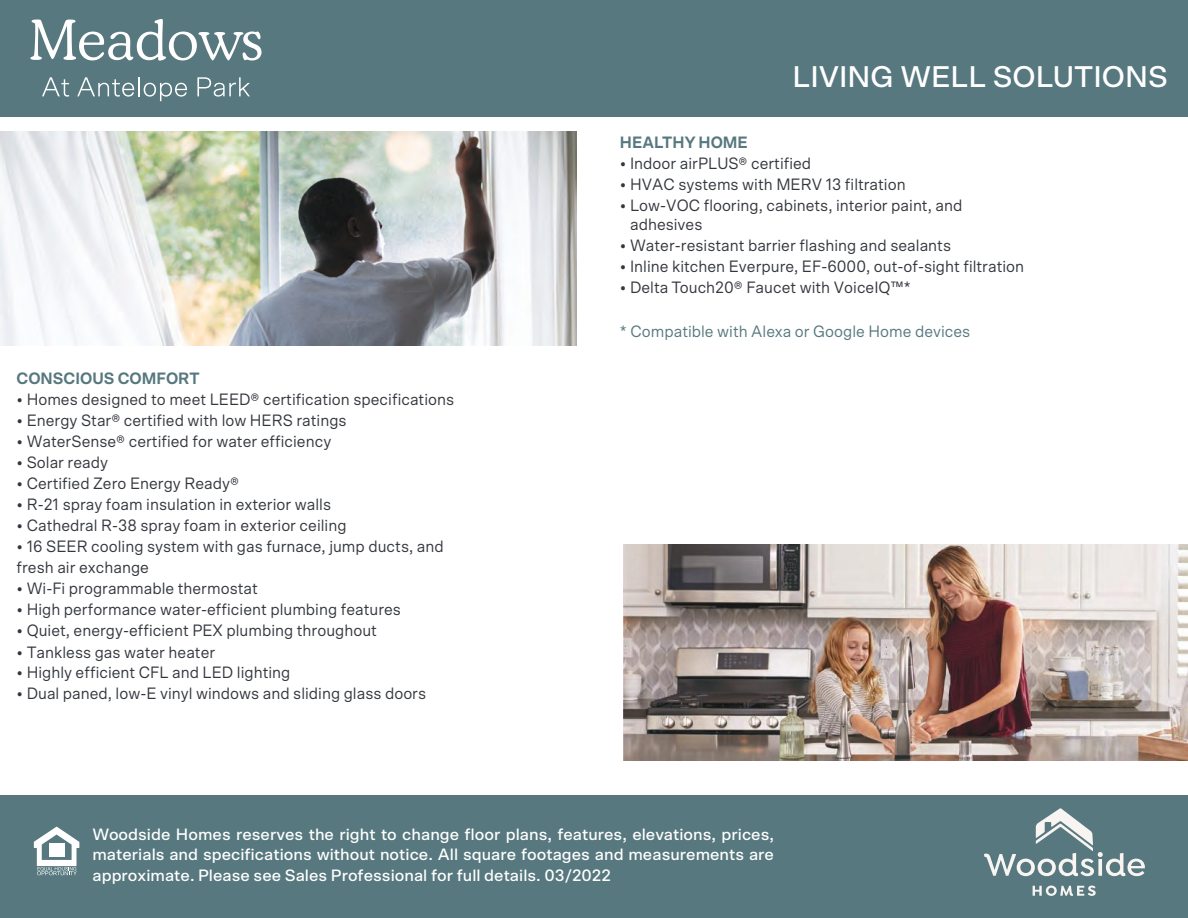
<style>
.page{position:relative;width:1188px;height:918px;background:#fff}
.page>*{position:absolute;margin:0;border:0;box-sizing:border-box;transform-origin:0 0}
.t1{font:500 30px "Scto Grotesk A";color:#fff}
.t2{font:16.5px/21px "Scto Grotesk A";color:#33373d;scale:.95 1}
.t3{font:500 16.5px/20.2px "Scto Grotesk A";color:#fff;text-align:justify}
.t4{font:16.5px "Scto Grotesk A";color:#56787e;scale:.95 1}
.t5{font:700 16.5px "Scto Grotesk A";color:#56787e;scale:.95 1}
</style>
<div class="page">
<div style="left:0;top:795px;width:1188px;height:123px;background:#56787e"></div>
<div style="left:0;top:0;width:1188px;height:117px;background:#56787e"></div>
<img style="left:1px;top:132px;width:575px;height:214px">
<img style="left:623px;top:545px;width:565px;height:215px">
<svg style="left:34px;top:827px;width:45px;height:48px"></svg>
<svg style="left:1033px;top:886px;width:63px;height:10px"></svg>
<svg style="left:984px;top:808px;width:161px;height:68px"></svg>
<svg style="left:30px;top:19px;width:232px;height:42px"></svg>
<svg style="left:42px;top:77px;width:27px;height:20px"></svg>
<svg style="left:77px;top:77px;width:110px;height:24px"></svg>
<svg style="left:197px;top:77px;width:53px;height:20px"></svg>
<h1 class="t1" style="left:793px;top:59px;width:377px">LIVING WELL SOLUTIONS</h1>
<p class="t5" style="left:17px;top:368px;width:194px">CONSCIOUS COMFORT</p>
<p class="t2" style="left:17px;top:389px;width:462px">• Homes designed to meet LEED® certification specifications</p>
<p class="t2" style="left:17px;top:410px;width:349px">• Energy Star® certified with low HERS ratings</p>
<p class="t2" style="left:17px;top:431px;width:333px">• WaterSense® certified for water efficiency</p>
<p class="t2" style="left:17px;top:452px;width:98px">• Solar ready</p>
<p class="t2" style="left:17px;top:473px;width:236px">• Certified Zero Energy Ready®</p>
<p class="t2" style="left:17px;top:494px;width:333px">• R-21 spray foam insulation in exterior walls</p>
<p class="t2" style="left:17px;top:515px;width:349px">• Cathedral R-38 spray foam in exterior ceiling</p>
<p class="t2" style="left:17px;top:536px;width:451px">• 16 SEER cooling system with gas furnace, jump ducts, and fresh air exchange</p>
<p class="t2" style="left:17px;top:578px;width:255px">• Wi-Fi programmable thermostat</p>
<p class="t2" style="left:17px;top:599px;width:406px">• High performance water-efficient plumbing features</p>
<p class="t2" style="left:17px;top:620px;width:381px">• Quiet, energy-efficient PEX plumbing throughout</p>
<p class="t2" style="left:17px;top:642px;width:211px">• Tankless gas water heater</p>
<p class="t2" style="left:17px;top:662px;width:290px">• Highly efficient CFL and LED lighting</p>
<p class="t2" style="left:17px;top:683px;width:433px">• Dual paned, low-E vinyl windows and sliding glass doors</p>
<p class="t5" style="left:620px;top:132px;width:136px">HEALTHY HOME</p>
<p class="t2" style="left:620px;top:152px;width:203px">• Indoor airPLUS® certified</p>
<p class="t2" style="left:620px;top:173px;width:302px">• HVAC systems with MERV 13 filtration</p>
<p class="t2" style="left:630px;top:195px;width:351px;line-height:19.8px;text-indent:-10px">• Low-VOC flooring, cabinets, interior paint, and adhesives</p>
<p class="t2" style="left:620px;top:235px;width:350px">• Water-resistant barrier flashing and sealants</p>
<p class="t2" style="left:620px;top:256px;width:427px">• Inline kitchen Everpure, EF-6000, out-of-sight filtration</p>
<p class="t2" style="left:620px;top:277px;width:307px">• Delta Touch20® Faucet with VoiceIQ™*</p>
<p class="t4" style="left:620px;top:321px;width:370px">* Compatible with Alexa or Google Home devices</p>
<p class="t3" style="left:92px;top:824px;width:683px">Woodside Homes reserves the right to change floor plans, features, elevations, prices, materials and specifications without notice. All square footages and measurements are approximate. Please see Sales Professional for full details. 03/2022</p>
</div>
